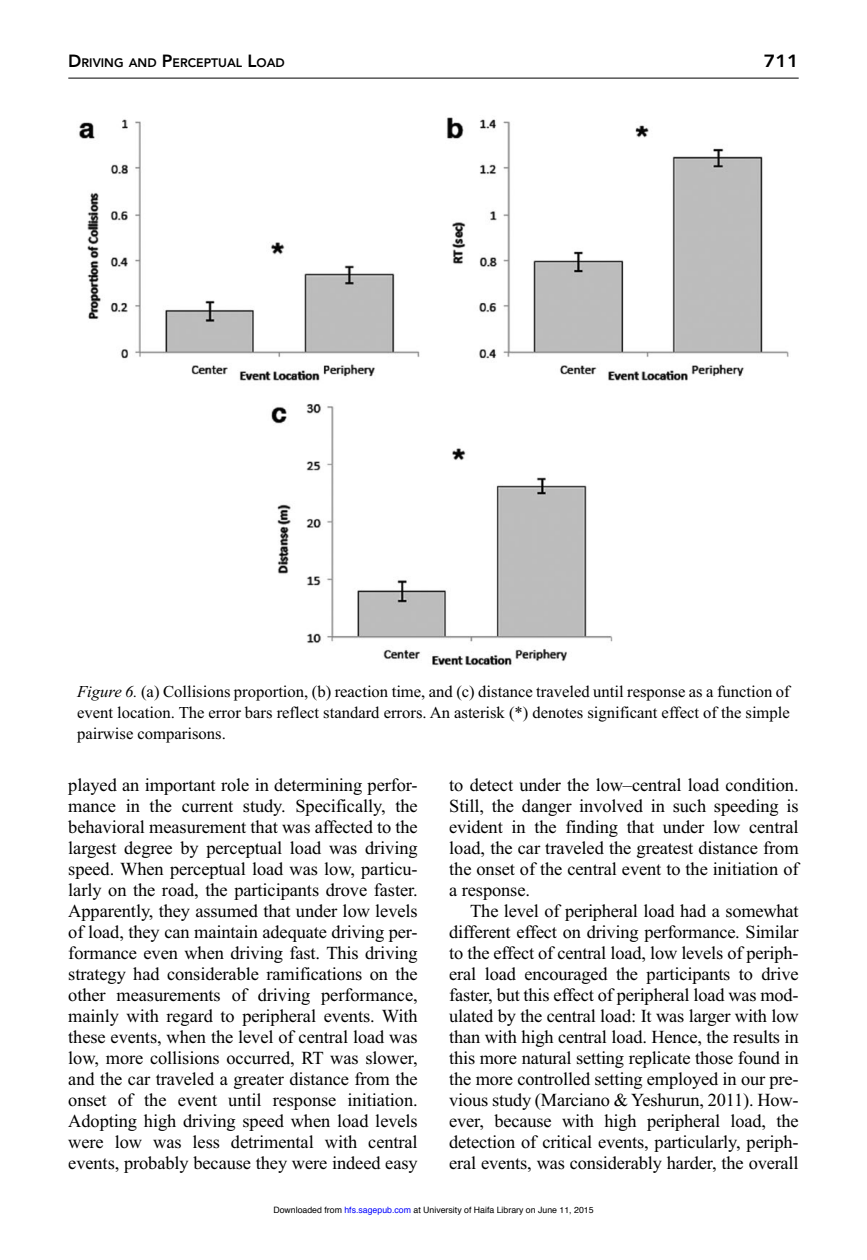
<style>
.page{position:relative;width:867px;height:1260px;background:#fff}
.page>*{position:absolute;margin:0;border:0;box-sizing:border-box;transform-origin:0 0}
.t1{font:18.38px/21px "Times New Roman";letter-spacing:-.005em;color:#000;text-align:justify}
.t2{font:800 17.5px "Avenir LT Std";color:#000;scale:1.12 1}
.t3{font:16.62px/21px "Times New Roman";color:#000;text-align:justify}
.t4{font:800 12.25px "Avenir LT Std";color:#000}
.t5{font:8.75px "Helvetica";color:#000}
.s1{font-size:17.5px}
.s2{font-style:italic}
.s3{color:#00f}
</style>
<div class="page">
<hr style="left:68px;top:78px;width:730px;height:1px;background:#000">
<img style="left:79px;top:117px;width:710px;height:549px">
<p class="t4" style="left:68px;top:56px;width:218px"><span class="s1">D</span>RIVING AND <span class="s1">P</span>ERCEPTUAL <span class="s1">L</span>OAD</p>
<p class="t2" style="left:763px;top:51px;width:33px">711</p>
<p class="t3" style="left:77px;top:681px;width:714px"><span class="s2">Figure 6.</span> (a) Collisions proportion, (b) reaction time, and (c) distance traveled until response as a function of event location. The error bars reflect standard errors. An asterisk (*) denotes significant effect of the simple pairwise comparisons.</p>
<p class="t1" style="left:68px;top:774px;width:351px">played an important role in determining perfor&shy;mance in the current study. Specifically, the behavioral measurement that was affected to the largest degree by perceptual load was driving speed. When perceptual load was low, particu&shy;larly on the road, the participants drove faster.<br>Apparently, they assumed that under low levels of load, they can maintain adequate driving per&shy;formance even when driving fast. This driving strategy had considerable ramifications on the other measurements of driving performance, mainly with regard to peripheral events. With these events, when the level of central load was low, more collisions occurred, RT was slower, and the car traveled a greater distance from the onset of the event until response initiation.<br>Adopting high driving speed when load levels were low was less detrimental with central events, probably because they were indeed easy</p>
<p class="t1" style="left:449px;top:774px;width:351px">to detect under the low–central load condition.<br>Still, the danger involved in such speeding is evident in the finding that under low central load, the car traveled the greatest distance from the onset of the central event to the initiation of a response.</p>
<p class="t1" style="left:449px;top:900px;width:351px;text-indent:21px">The level of peripheral load had a somewhat different effect on driving performance. Similar to the effect of central load, low levels of periph&shy;eral load encouraged the participants to drive faster, but this effect of peripheral load was mod&shy;ulated by the central load: It was larger with low than with high central load. Hence, the results in this more natural setting replicate those found in the more controlled setting employed in our pre&shy;vious study (Marciano &amp; Yeshurun, 2011). How&shy;ever, because with high peripheral load, the detection of critical events, particularly, periph&shy;eral events, was considerably harder, the overall</p>
<p class="t5" style="left:273px;top:1206px;width:322px">Downloaded from <span class="s3">hfs.sagepub.com</span> at University of Haifa Library on June 11, 2015</p>
</div>
